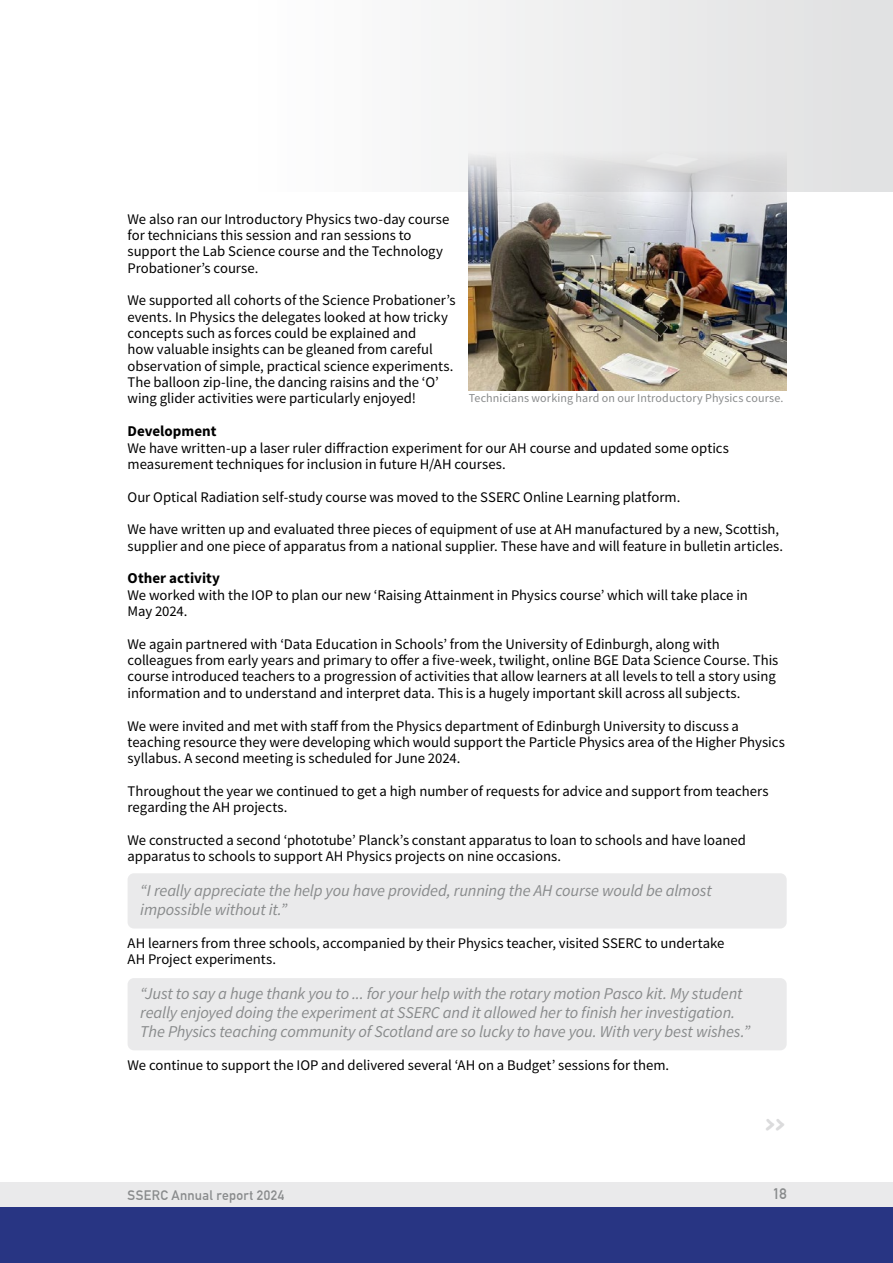
<style>
.page{position:relative;width:893px;height:1263px;background:#fff}
.page>*{position:absolute;margin:0;border:0;box-sizing:border-box;transform-origin:0 0}
.t1{font:700 25.8px "Comic Sans MS";color:#dbdbdc;scale:.87 1}
.t2{font:italic 16.5px/18.8px "Source Sans Pro";letter-spacing:-.01em;color:#898b8c}
.t3{font:700 15px "Source Sans Pro";letter-spacing:.005em;color:#000}
.t4{font:700 15px "DIN Alternate";color:#898b8c}
.t5{font:14.7px/16.4px "Source Sans Pro";color:#000}
.t6{font:700 13.5px "DIN Alternate";letter-spacing:.025em;color:#898b8c}
.t7{font:12px "Source Sans Pro";letter-spacing:.01em;color:#898b8c}
</style>
<div class="page">
<div style="left:0;top:1182px;width:893px;height:26px;background:#e7e7e8"></div>
<div style="left:0;top:1208px;width:893px;height:55px;background:#283583"></div>
<div style="left:234px;top:0;width:659px;height:191px;background:linear-gradient(to right,#fff,#e0e0e1)"></div>
<div style="left:128px;top:978px;width:659px;height:72px;background:#e7e7e8;border-radius:6px"></div>
<div style="left:128px;top:873px;width:659px;height:55px;background:#e7e7e8;border-radius:6px"></div>
<img style="left:469px;top:139px;width:318px;height:251px">
<p class="t5" style="left:128px;top:210px;width:323px">We also ran our Introductory Physics two-day course for technicians this session and ran sessions to support the Lab Science course and the Technology Probationer’s course.</p>
<p class="t5" style="left:128px;top:292px;width:330px">We supported all cohorts of the Science Probationer’s events. In Physics the delegates looked at how tricky concepts such as forces could be explained and<br>how valuable insights can be gleaned from careful observation of simple, practical science experiments.<br>The balloon zip-line, the dancing raisins and the ‘O’ wing glider activities were particularly enjoyed!</p>
<p class="t3" style="left:128px;top:421px;width:90px">Development</p>
<p class="t5" style="left:128px;top:439px;width:603px">We have written-up a laser ruler diffraction experiment for our AH course and updated some optics measurement techniques for inclusion in future H/AH courses.</p>
<p class="t5" style="left:128px;top:488px;width:554px">Our Optical Radiation self-study course was moved to the SSERC Online Learning platform.</p>
<p class="t5" style="left:128px;top:521px;width:657px">We have written up and evaluated three pieces of equipment of use at AH manufactured by a new, Scottish, supplier and one piece of apparatus from a national supplier. These have and will feature in bulletin articles.</p>
<p class="t3" style="left:128px;top:568px;width:94px">Other activity</p>
<p class="t5" style="left:128px;top:587px;width:622px">We worked with the IOP to plan our new ‘Raising Attainment in Physics course’ which will take place in<br>May 2024.</p>
<p class="t5" style="left:128px;top:636px;width:652px">We again partnered with ‘Data Education in Schools’ from the University of Edinburgh, along with colleagues from early years and primary to offer a five-week, twilight, online BGE Data Science Course. This course introduced teachers to a progression of activities that allow learners at all levels to tell a story using information and to understand and interpret data. This is a hugely important skill across all subjects.</p>
<p class="t5" style="left:128px;top:717px;width:659px">We were invited and met with staff from the Physics department of Edinburgh University to discuss a teaching resource they were developing which would support the Particle Physics area of the Higher Physics syllabus. A second meeting is scheduled for June 2024.</p>
<p class="t5" style="left:128px;top:783px;width:643px">Throughout the year we continued to get a high number of requests for advice and support from teachers regarding the AH projects.</p>
<p class="t5" style="left:128px;top:832px;width:620px">We constructed a second ‘phototube’ Planck’s constant apparatus to loan to schools and have loaned apparatus to schools to support AH Physics projects on nine occasions.</p>
<p class="t2" style="left:140px;top:881px;width:573px">“I really appreciate the help you have provided, running the AH course would be almost impossible without it.”</p>
<p class="t5" style="left:128px;top:935px;width:598px">AH learners from three schools, accompanied by their Physics teacher, visited SSERC to undertake<br>AH Project experiments.</p>
<p class="t2" style="left:140px;top:984px;width:611px">“Just to say a huge thank you to ... for your help with the rotary motion Pasco kit. My student really enjoyed doing the experiment at SSERC and it allowed her to finish her investigation.<br>The Physics teaching community of Scotland are so lucky to have you. With very best wishes.”</p>
<p class="t5" style="left:128px;top:1056px;width:543px">We continue to support the IOP and delivered several ‘AH on a Budget’ sessions for them.</p>
<p class="t7" style="left:469px;top:391px;width:316px">Technicians working hard on our Introductory Physics course.</p>
<h1 class="t1" style="left:763px;top:1104px;width:29px">&gt;&gt;</h1>
<p class="t6" style="left:128px;top:1185px;width:158px">SSERC Annual report 2024</p>
<p class="t4" style="left:773px;top:1182px;width:15px">18</p>
</div>
